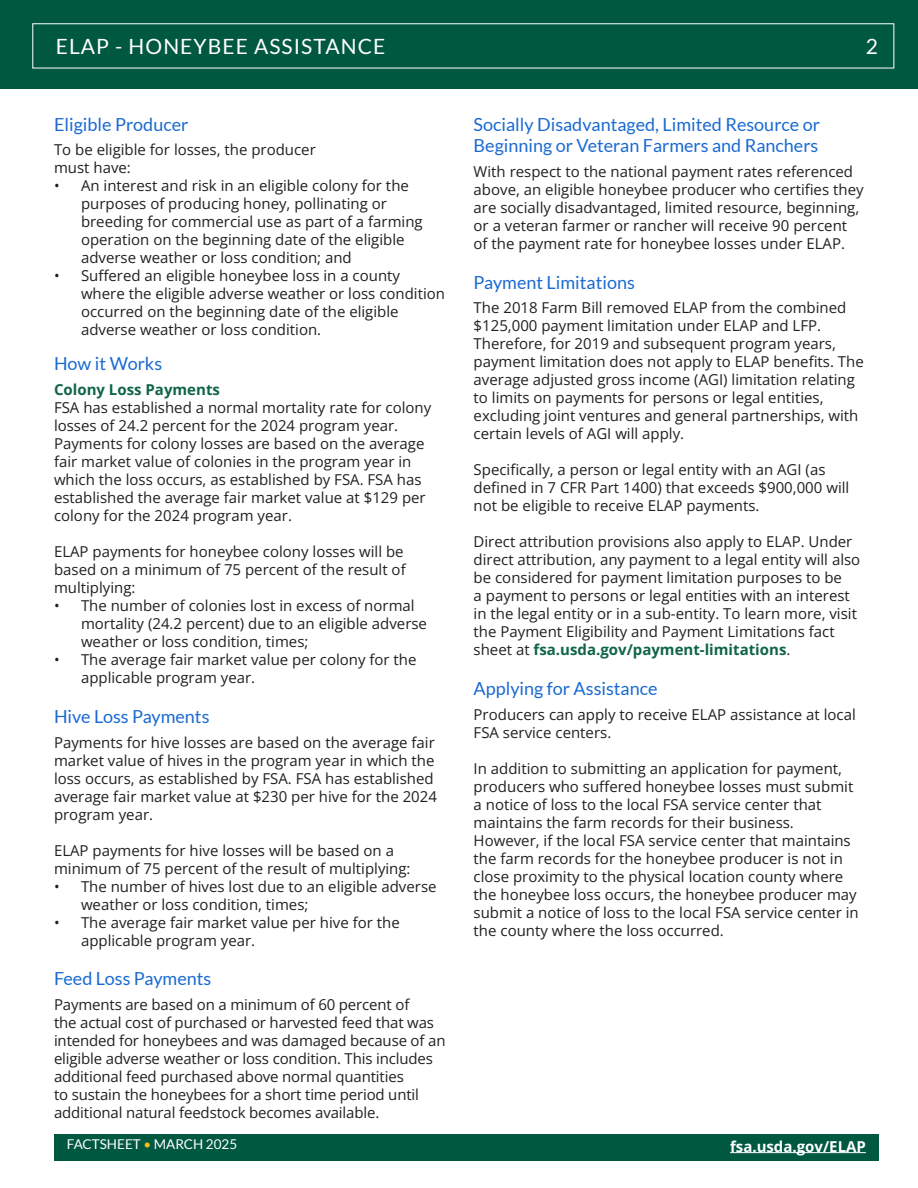
<style>
.page{position:relative;width:918px;height:1188px;background:#fff}
.page>*{position:absolute;margin:0;border:0;box-sizing:border-box;transform-origin:0 0}
.Subheader_1{font:21px "Lato";letter-spacing:.05em;color:#fff}
.Subheader_1-2{font:18px/21.6px "Lato";color:#1a6ad3}
.Body_Style{font:15px/18px "Open Sans";color:#231f20}
.Sub_Subheader{font:700 15px "Open Sans";color:#0f6546}
.Body_Style-2{font:700 15px "Open Sans";color:#fff}
.t1{font:13.5px "Lato";color:#fff}
.s1{font-weight:700;color:#0f6546}
.s2{color:#f6be16}
</style>
<div class="page">
<div style="left:0;top:0;width:918px;height:89px;background:#005840"></div>
<div style="left:54px;top:1134px;width:824px;height:27px;background:#005840"></div>
<hr style="left:730px;top:1152px;width:136px;height:1px;background:#fff">
<p class="Subheader_1" style="left:56px;top:35px;width:331px">ELAP - HONEYBEE ASSISTANCE</p>
<p class="Subheader_1" style="left:866px;top:35px;width:14px">2</p>
<p class="Subheader_1-2" style="left:54px;top:113px;width:136px">Eligible Producer</p>
<p class="Body_Style" style="left:54px;top:141px;width:263px">To be eligible for losses, the producer must have:</p>
<p class="Body_Style" style="left:81px;top:177px;width:343px;text-indent:-27px">• An interest and risk in an eligible colony for the purposes of producing honey, pollinating or breeding for commercial use as part of a farming operation on the beginning date of the eligible adverse weather or loss condition; and</p>
<p class="Body_Style" style="left:81px;top:267px;width:366px;text-indent:-27px">• Suffered an eligible honeybee loss in a county where the eligible adverse weather or loss condition occurred on the beginning date of the eligible adverse weather or loss condition.</p>
<p class="Subheader_1-2" style="left:54px;top:353px;width:110px">How it Works</p>
<p class="Sub_Subheader" style="left:54px;top:379px;width:167px">Colony Loss Payments</p>
<p class="Body_Style" style="left:54px;top:398px;width:379px">FSA has established a normal mortality rate for colony</p>
<p class="Body_Style" style="left:54px;top:416px;width:373px">losses of 24.2 percent for the 2024 program year.<br>Payments for colony losses are based on the average fair market value of colonies in the program year in which the loss occurs, as established by FSA. FSA has established the average fair market value at $129 per colony for the 2024 program year.</p>
<p class="Body_Style" style="left:54px;top:542px;width:353px">ELAP payments for honeybee colony losses will be based on a minimum of 75 percent of the result of multiplying:</p>
<p class="Body_Style" style="left:81px;top:596px;width:348px;text-indent:-27px">• The number of colonies lost in excess of normal mortality (24.2 percent) due to an eligible adverse weather or loss condition, times;</p>
<p class="Body_Style" style="left:81px;top:650px;width:337px;text-indent:-27px">• The average fair market value per colony for the applicable program year.</p>
<p class="Subheader_1-2" style="left:54px;top:705px;width:157px">Hive Loss Payments</p>
<p class="Body_Style" style="left:54px;top:733px;width:385px">Payments for hive losses are based on the average fair market value of hives in the program year in which the loss occurs, as established by FSA. FSA has established average fair market value at $230 per hive for the 2024 program year.</p>
<p class="Body_Style" style="left:54px;top:841px;width:358px">ELAP payments for hive losses will be based on a minimum of 75 percent of the result of multiplying:</p>
<p class="Body_Style" style="left:81px;top:877px;width:357px;text-indent:-27px">• The number of hives lost due to an eligible adverse weather or loss condition, times;</p>
<p class="Body_Style" style="left:81px;top:913px;width:320px;text-indent:-27px">• The average fair market value per hive for the applicable program year.</p>
<p class="Subheader_1-2" style="left:54px;top:968px;width:159px">Feed Loss Payments</p>
<p class="Body_Style" style="left:54px;top:995px;width:393px">Payments are based on a minimum of 60 percent of<br>the actual cost of purchased or harvested feed that was intended for honeybees and was damaged because of an eligible adverse weather or loss condition. This includes additional feed purchased above normal quantities<br>to sustain the honeybees for a short time period until additional natural feedstock becomes available.</p>
<p class="Subheader_1-2" style="left:474px;top:113px;width:348px">Socially Disadvantaged, Limited Resource or<br>Beginning or Veteran Farmers and Ranchers</p>
<p class="Body_Style" style="left:474px;top:162px;width:392px">With respect to the national payment rates referenced above, an eligible honeybee producer who certifies they are socially disadvantaged, limited resource, beginning, or a veteran farmer or rancher will receive 90 percent of the payment rate for honeybee losses under ELAP.</p>
<p class="Subheader_1-2" style="left:474px;top:271px;width:163px">Payment Limitations</p>
<p class="Body_Style" style="left:474px;top:298px;width:392px">The 2018 Farm Bill removed ELAP from the combined $125,000 payment limitation under ELAP and LFP.<br>Therefore, for 2019 and subsequent program years, payment limitation does not apply to ELAP benefits. The average adjusted gross income (AGI) limitation relating to limits on payments for persons or legal entities, excluding joint ventures and general partnerships, with certain levels of AGI will apply.</p>
<p class="Body_Style" style="left:474px;top:460px;width:377px">Specifically, a person or legal entity with an AGI (as defined in 7 CFR Part 1400) that exceeds $900,000 will not be eligible to receive ELAP payments.</p>
<p class="Body_Style" style="left:474px;top:532px;width:388px">Direct attribution provisions also apply to ELAP. Under direct attribution, any payment to a legal entity will also be considered for payment limitation purposes to be<br>a payment to persons or legal entities with an interest in the legal entity or in a sub-entity. To learn more, visit the Payment Eligibility and Payment Limitations fact sheet at <span class="s1">fsa.usda.gov/payment-limitations</span>.</p>
<p class="Subheader_1-2" style="left:474px;top:677px;width:185px">Applying for Assistance</p>
<p class="Body_Style" style="left:474px;top:705px;width:384px">Producers can apply to receive ELAP assistance at local<br>FSA service centers.</p>
<p class="Body_Style" style="left:474px;top:759px;width:381px">In addition to submitting an application for payment, producers who suffered honeybee losses must submit a notice of loss to the local FSA service center that maintains the farm records for their business.</p>
<p class="Body_Style" style="left:474px;top:831px;width:387px">However, if the local FSA service center that maintains the farm records for the honeybee producer is not in close proximity to the physical location county where the honeybee loss occurs, the honeybee producer may submit a notice of loss to the local FSA service center in the county where the loss occurred.</p>
<p class="t1" style="left:67px;top:1137px;width:172px">FACTSHEET <span class="s2">•</span> MARCH 2025</p>
<p class="Body_Style-2" style="left:730px;top:1136px;width:137px">fsa.usda.gov/ELAP</p>
</div>
